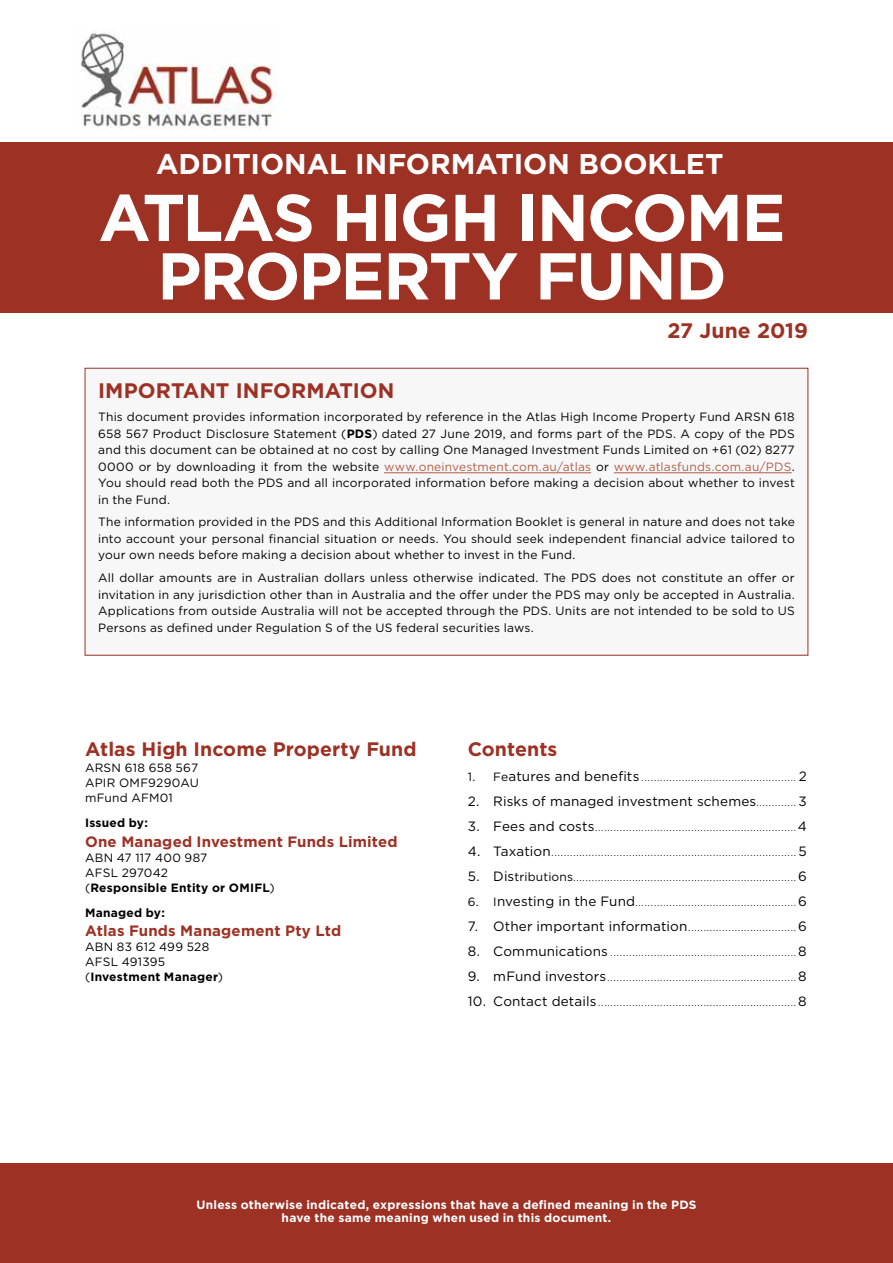
<style>
.page{position:relative;width:893px;height:1263px;background:#fff}
.page>*{position:absolute;margin:0;border:0;box-sizing:border-box;transform-origin:0 0}
.t1{font:700 66px/58.5px "Gotham";letter-spacing:-.03em;color:#fff;text-align:center}
.t2{font:700 28.5px "Gotham";color:#fff}
.t3{font:700 21px "Gotham";color:#9c3124}
.t4{font:700 19.5px "Gotham";letter-spacing:.005em;color:#9c3124}
.t5{font:700 15px "Gotham";letter-spacing:.01em;color:#9c3124}
.t6{font:13.5px "Gotham";letter-spacing:.01em;color:#000}
.t7{font:12px/16.5px "Gotham";letter-spacing:.015em;color:#000;text-align:justify}
.t8{font:700 12px/13.5px "Gotham";letter-spacing:.02em;color:#fff;text-align:center}
.t9{font:700 12px "Gotham";letter-spacing:.02em;color:#000}
.t10{font:9px "Gotham";color:#000}
.s1{font-weight:700}
.s2{color:#af5e45}
.s3{font-size:12px}
.s4{font-size:13.5px}
.s5{font-size:9px}
</style>
<div class="page">
<div style="left:0;top:1163px;width:893px;height:100px;background:#9c3124"></div>
<div style="left:85px;top:368px;width:723px;height:287px;background:#f7f7f8"></div>
<hr style="left:384px;top:472px;width:207px;height:1px;background:#af5e45">
<hr style="left:614px;top:472px;width:178px;height:1px;background:#af5e45">
<div style="left:0;top:142px;width:893px;height:171px;background:#9c3124"></div>
<img style="left:80px;top:30px;width:195px;height:100px">
<h2 class="t2" style="left:156px;top:145px;width:569px">ADDITIONAL INFORMATION BOOKLET</h2>
<h1 class="t1" style="left:98px;top:188px;width:689px">ATLAS HIGH INCOME<br>PROPERTY FUND</h1>
<h3 class="t3" style="left:667px;top:316px;width:142px">27 June 2019</h3>
<h3 class="t3" style="left:98px;top:377px;width:298px">IMPORTANT INFORMATION</h3>
<p class="t7" style="left:98px;top:408px;width:698px">This document provides information incorporated by reference in the Atlas High Income Property Fund ARSN 618<br>658 567 Product Disclosure Statement (<span class="s1">PDS</span>) dated 27 June 2019, and forms part of the PDS. A copy of the PDS and this document can be obtained at no cost by calling One Managed Investment Funds Limited on +61 (02) 8277<br>0000 or by downloading it from the website <span class="s2">www.oneinvestment.com.au/atlas</span> or <span class="s2">www.atlasfunds.com.au/PDS</span>.<br>You should read both the PDS and all incorporated information before making a decision about whether to invest in the Fund.</p>
<p class="t7" style="left:98px;top:514px;width:698px">The information provided in the PDS and this Additional Information Booklet is general in nature and does not take into account your personal financial situation or needs. You should seek independent financial advice tailored to your own needs before making a decision about whether to invest in the Fund.</p>
<p class="t7" style="left:98px;top:569px;width:698px">All dollar amounts are in Australian dollars unless otherwise indicated. The PDS does not constitute an offer or invitation in any jurisdiction other than in Australia and the offer under the PDS may only be accepted in Australia.<br>Applications from outside Australia will not be accepted through the PDS. Units are not intended to be sold to US Persons as defined under Regulation S of the US federal securities laws.</p>
<h3 class="t4" style="left:85px;top:736px;width:333px">Atlas High Income Property Fund</h3>
<p class="t7" style="left:85px;top:760px;width:115px;line-height:15px">ARSN 618 658 567<br>APIR OMF9290AU mFund AFM01</p>
<p class="t9" style="left:85px;top:815px;width:64px">Issued by:</p>
<p class="t5" style="left:85px;top:831px;width:314px">One Managed Investment Funds Limited</p>
<p class="t7" style="left:85px;top:849px;width:191px;line-height:15px;text-align:left">ABN 47 117 400 987<br>AFSL 297042<br>(<span class="s1">Responsible Entity or OMIFL</span>)</p>
<p class="t9" style="left:85px;top:904px;width:81px">Managed by:</p>
<p class="t5" style="left:85px;top:921px;width:258px">Atlas Funds Management Pty Ltd</p>
<p class="t7" style="left:85px;top:939px;width:139px;line-height:15px;text-align:left">ABN 83 612 499 528<br>AFSL 491395 (<span class="s1">Investment Manager</span>)</p>
<h3 class="t4" style="left:468px;top:736px;width:91px">Contents</h3>
<p class="t10" style="left:468px;top:772px;width:340px"><span class="s3">1. Fe</span><span class="s4">atures and benefits</span> .................................................. <span class="s4">2</span></p>
<p class="t6" style="left:468px;top:792px;width:340px">2. Risks of managed investment schemes<span class="s5">.............</span> 3</p>
<p class="t10" style="left:468px;top:822px;width:340px"><span class="s4">3. Fees and costs</span>.................................................................<span class="s4">4</span></p>
<p class="t10" style="left:468px;top:847px;width:340px"><span class="s4">4. Taxation</span>............................................................................... <span class="s4">5</span></p>
<p class="t10" style="left:468px;top:872px;width:340px"><span class="s4">5. Dis</span><span class="s3">tributions</span>........................................................................<span class="s4">6</span></p>
<p class="t10" style="left:468px;top:897px;width:341px"><span class="s3">6. I</span><span class="s4">nvesting in the Fund</span>....................................................<span class="s4">6</span></p>
<p class="t10" style="left:468px;top:922px;width:340px"><span class="s4">7. Other important information</span>...................................<span class="s4">6</span></p>
<p class="t10" style="left:468px;top:947px;width:340px"><span class="s4">8. Communications</span> ............................................................ <span class="s4">8</span></p>
<p class="t10" style="left:468px;top:972px;width:340px"><span class="s4">9. mFund investors</span>............................................................. <span class="s4">8</span></p>
<p class="t10" style="left:468px;top:997px;width:340px"><span class="s4">10. Contact details</span>................................................................ <span class="s4">8</span></p>
<p class="t8" style="left:196px;top:1198px;width:502px">Unless otherwise indicated, expressions that have a defined meaning in the PDS have the same meaning when used in this document.</p>
</div>
